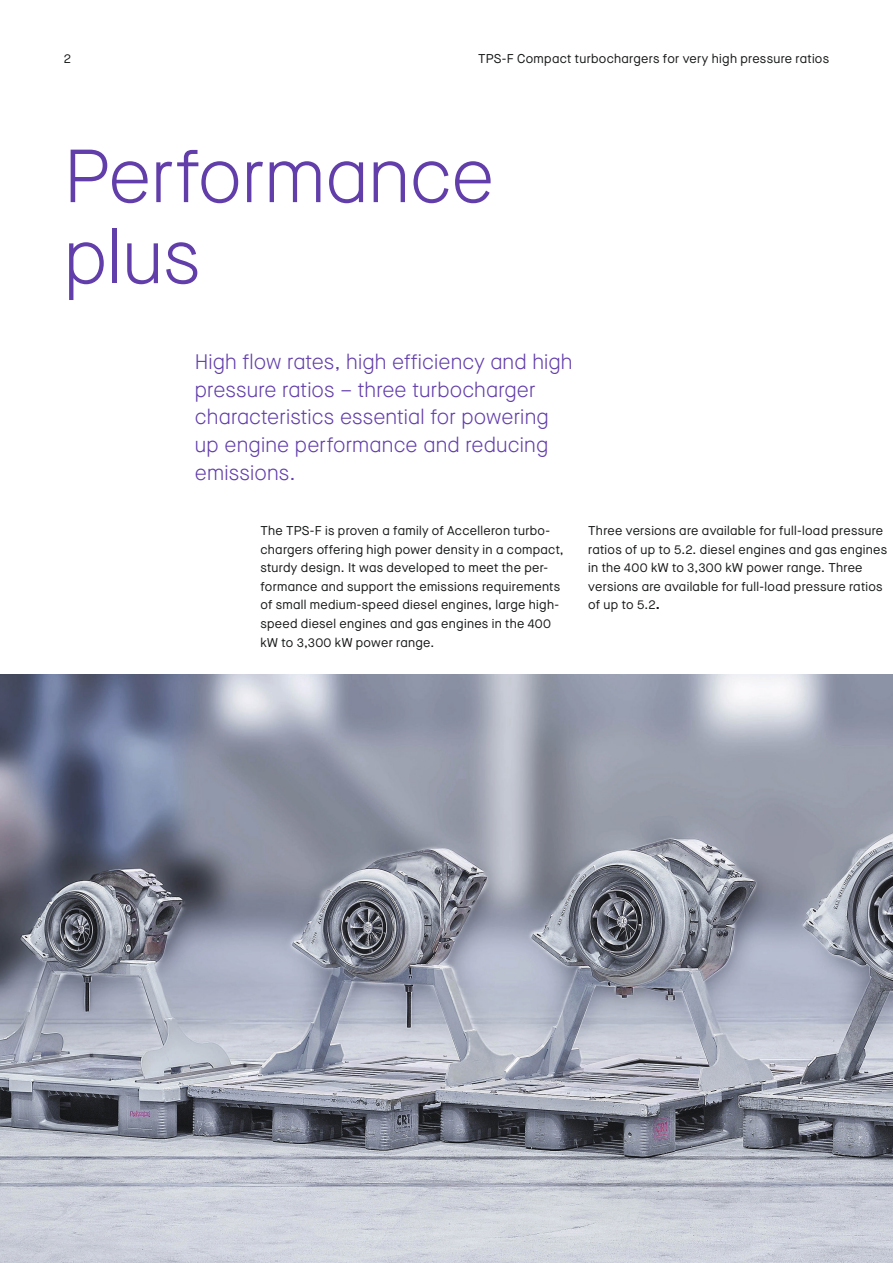
<style>
.page{position:relative;width:893px;height:1263px;background:#fff}
.page>*{position:absolute;margin:0;border:0;box-sizing:border-box;transform-origin:0 0}
.Headline_50{font:300 75px/81px "Maison Neue";color:#623eab}
.Lead_14{font:300 21px "Maison Neue";letter-spacing:.005em;color:#623eab}
.Copy_8_5{font:12.75px/18.5px "Maison Neue";letter-spacing:.025em;color:#151616}
.s1{font-weight:700}
</style>
<div class="page">
<img style="left:0;top:674px;width:893px;height:589px">
<p class="Copy_8_5" style="left:64px;top:49px;width:9px">2</p>
<p class="Copy_8_5" style="left:478px;top:49px;width:352px">TPS-F Compact turbochargers for very high pressure ratios</p>
<p class="Headline_50" style="left:64px;top:135px;width:432px">Performance plus</p>
<p class="Lead_14" style="left:195px;top:348px;width:379px">High flow rates, high efficiency and high</p>
<p class="Lead_14" style="left:195px;top:376px;width:342px">pressure ratios – three turbocharger</p>
<p class="Lead_14" style="left:195px;top:403px;width:355px">characteristics essential for powering</p>
<p class="Lead_14" style="left:195px;top:431px;width:355px">up engine performance and reducing</p>
<p class="Lead_14" style="left:195px;top:459px;width:102px">emissions.</p>
<p class="Copy_8_5" style="left:260px;top:522px;width:305px">The TPS-F is proven a family of Accelleron turbo&shy;chargers offering high power density in a compact, sturdy design. It was developed to meet the per&shy;formance and support the emissions requirements of small medium-speed diesel engines, large high&shy;speed diesel engines and gas engines in the 400 kW to 3,300 kW power range.</p>
<p class="Copy_8_5" style="left:588px;top:522px;width:300px">Three versions are available for full-load pressure ratios of up to 5.2. diesel engines and gas engines in the 400 kW to 3,300 kW power range. Three versions are available for full-load pressure ratios of up to 5.2<span class="s1">.</span></p>
</div>
